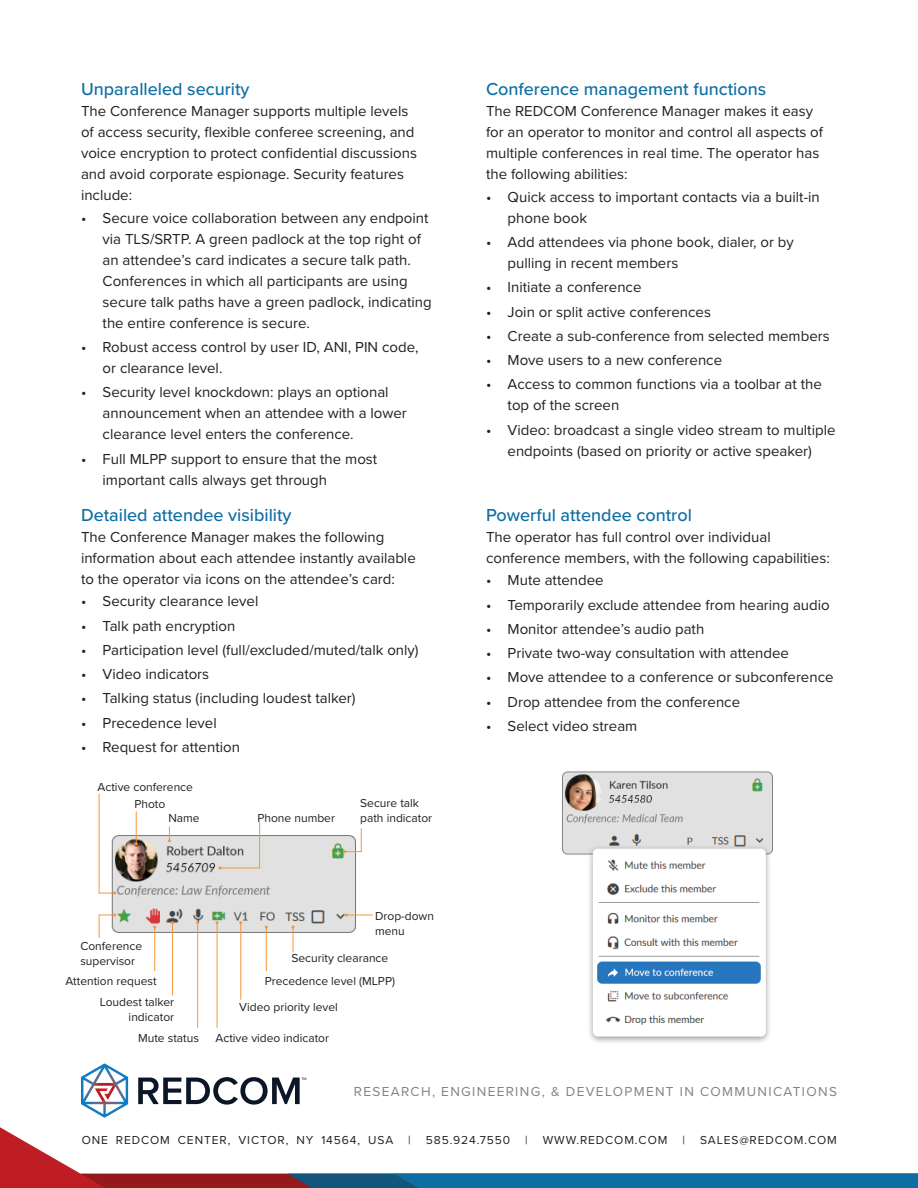
<style>
.page{position:relative;width:918px;height:1188px;background:#fff}
.page>*{position:absolute;margin:0;border:0;box-sizing:border-box;transform-origin:0 0}
.t1{font:500 18px "Proxima Nova";color:#0e6ea4}
.t2{font:15px/21px "Proxima Nova";color:#231f20}
.t3{font:13.5px "Proxima Nova";letter-spacing:.1em;color:#808285}
.t4{font:12px/15px "Proxima Nova";color:#231f20}
.t5{font:12px "Proxima Nova";letter-spacing:.075em;color:#231f20}
</style>
<div class="page">
<svg style="left:0;top:1127px;width:918px;height:61px"></svg>
<svg style="left:80px;top:1174px;width:838px;height:14px;background:#32547b"></svg>
<svg style="left:81px;top:1064px;width:47px;height:54px"></svg>
<svg style="left:138px;top:1077px;width:168px;height:28px"></svg>
<img style="left:562px;top:771px;width:211px;height:272px">
<img style="left:111px;top:832px;width:245px;height:103px">
<svg style="left:219px;top:822px;width:41px;height:47px"></svg>
<svg style="left:343px;top:828px;width:19px;height:25px"></svg>
<svg style="left:98px;top:793px;width:18px;height:102px"></svg>
<svg style="left:98px;top:914px;width:18px;height:24px"></svg>
<svg style="left:168px;top:826px;width:3px;height:16px"></svg>
<svg style="left:345px;top:914px;width:28px;height:3px"></svg>
<hr style="left:172px;top:923px;width:1px;height:73px;background:#f79638">
<hr style="left:240px;top:923px;width:1px;height:77px;background:#f79638">
<hr style="left:154px;top:927px;width:1px;height:44px;background:#f79638">
<hr style="left:266px;top:927px;width:1px;height:44px;background:#f79638">
<hr style="left:217px;top:923px;width:1px;height:105px;background:#f79638">
<hr style="left:197px;top:923px;width:1px;height:105px;background:#f79638">
<svg style="left:292px;top:926px;width:3px;height:26px"></svg>
<hr style="left:136px;top:811px;width:1px;height:33px;background:#f79638">
<p class="t1" style="left:81px;top:76px;width:170px">Unparalleled security</p>
<p class="t2" style="left:81px;top:100px;width:338px">The Conference Manager supports multiple levels of access security, flexible conferee screening, and voice encryption to protect confidential discussions and avoid corporate espionage. Security features include:</p>
<p class="t2" style="left:103px;top:207px;width:331px;text-indent:-22px">• Secure voice collaboration between any endpoint via TLS/SRTP. A green padlock at the top right of an attendee’s card indicates a secure talk path.<br>Conferences in which all participants are using secure talk paths have a green padlock, indicating the entire conference is secure.</p>
<p class="t2" style="left:103px;top:336px;width:317px;text-indent:-22px">• Robust access control by user ID, ANI, PIN code, or clearance level.</p>
<p class="t2" style="left:103px;top:381px;width:306px;text-indent:-22px">• Security level knockdown: plays an optional announcement when an attendee with a lower clearance level enters the conference.</p>
<p class="t2" style="left:103px;top:447px;width:276px;text-indent:-22px">• Full MLPP support to ensure that the most important calls always get through</p>
<p class="t1" style="left:81px;top:501px;width:212px">Detailed attendee visibility</p>
<p class="t2" style="left:81px;top:526px;width:336px">The Conference Manager makes the following information about each attendee instantly available to the operator via icons on the attendee’s card:</p>
<p class="t2" style="left:81px;top:590px;width:179px">• Security clearance level</p>
<p class="t2" style="left:81px;top:614px;width:156px">• Talk path encryption</p>
<p class="t2" style="left:81px;top:639px;width:339px">• Participation level (full/excluded/muted/talk only)</p>
<p class="t2" style="left:81px;top:663px;width:130px">• Video indicators</p>
<p class="t2" style="left:81px;top:687px;width:276px">• Talking status (including loudest talker)</p>
<p class="t2" style="left:81px;top:711px;width:137px">• Precedence level</p>
<p class="t2" style="left:81px;top:736px;width:161px">• Request for attention</p>
<p class="t4" style="left:98px;top:779px;width:97px">Active conference</p>
<p class="t4" style="left:134px;top:796px;width:32px">Photo</p>
<p class="t4" style="left:360px;top:795px;width:73px">Secure talk path indicator</p>
<p class="t4" style="left:168px;top:810px;width:33px">Name</p>
<p class="t4" style="left:257px;top:810px;width:79px">Phone number</p>
<p class="t4" style="left:375px;top:908px;width:60px">Drop-down menu</p>
<p class="t4" style="left:80px;top:938px;width:63px">Conference supervisor</p>
<p class="t4" style="left:100px;top:994px;width:76px;text-align:right">Loudest talker indicator</p>
<p class="t4" style="left:292px;top:950px;width:98px">Security clearance</p>
<p class="t4" style="left:66px;top:973px;width:93px">Attention request</p>
<p class="t4" style="left:265px;top:973px;width:132px">Precedence level (MLPP)</p>
<p class="t4" style="left:239px;top:999px;width:100px">Video priority level</p>
<p class="t4" style="left:138px;top:1030px;width:62px">Mute status</p>
<p class="t4" style="left:216px;top:1030px;width:115px">Active video indicator</p>
<p class="t1" style="left:486px;top:76px;width:282px">Conference management functions</p>
<p class="t2" style="left:486px;top:100px;width:339px">The REDCOM Conference Manager makes it easy for an operator to monitor and control all aspects of multiple conferences in real time. The operator has the following abilities:</p>
<p class="t2" style="left:508px;top:186px;width:314px;text-indent:-22px">• Quick access to important contacts via a built-in phone book</p>
<p class="t2" style="left:508px;top:231px;width:288px;text-indent:-22px">• Add attendees via phone book, dialer, or by pulling in recent members</p>
<p class="t2" style="left:486px;top:276px;width:157px">• Initiate a conference</p>
<p class="t2" style="left:486px;top:300px;width:227px">• Join or split active conferences</p>
<p class="t2" style="left:486px;top:325px;width:345px">• Create a sub-conference from selected members</p>
<p class="t2" style="left:486px;top:349px;width:238px">• Move users to a new conference</p>
<p class="t2" style="left:508px;top:373px;width:316px;text-indent:-22px">• Access to common functions via a toolbar at the top of the screen</p>
<p class="t2" style="left:486px;top:418px;width:351px;text-align:center">• Video: broadcast a single video stream to multiple endpoints (based on priority or active speaker)</p>
<p class="t1" style="left:486px;top:501px;width:207px">Powerful attendee control</p>
<p class="t2" style="left:486px;top:526px;width:345px">The operator has full control over individual conference members, with the following capabilities:</p>
<p class="t2" style="left:486px;top:569px;width:119px">• Mute attendee</p>
<p class="t2" style="left:486px;top:593px;width:345px">• Temporarily exclude attendee from hearing audio</p>
<p class="t2" style="left:486px;top:618px;width:220px">• Monitor attendee’s audio path</p>
<p class="t2" style="left:486px;top:642px;width:304px">• Private two-way consultation with attendee</p>
<p class="t2" style="left:486px;top:666px;width:349px">• Move attendee to a conference or subconference</p>
<p class="t2" style="left:486px;top:690px;width:256px">• Drop attendee from the conference</p>
<p class="t2" style="left:486px;top:715px;width:153px">• Select video stream</p>
<p class="t3" style="left:354px;top:1082px;width:485px">RESEARCH, ENGINEERING, &amp; DEVELOPMENT IN COMMUNICATIONS</p>
<p class="t5" style="left:82px;top:1131px;width:313px">ONE REDCOM CENTER, VICTOR, NY 14564, USA</p>
<p class="t4" style="left:408px;top:1132px;width:4px">|</p>
<p class="t5" style="left:426px;top:1131px;width:86px">585.924.7550</p>
<p class="t4" style="left:525px;top:1132px;width:4px">|</p>
<p class="t5" style="left:543px;top:1131px;width:126px">WWW.REDCOM.COM</p>
<p class="t4" style="left:682px;top:1132px;width:4px">|</p>
<p class="t5" style="left:700px;top:1131px;width:138px">SALES@REDCOM.COM</p>
</div>
